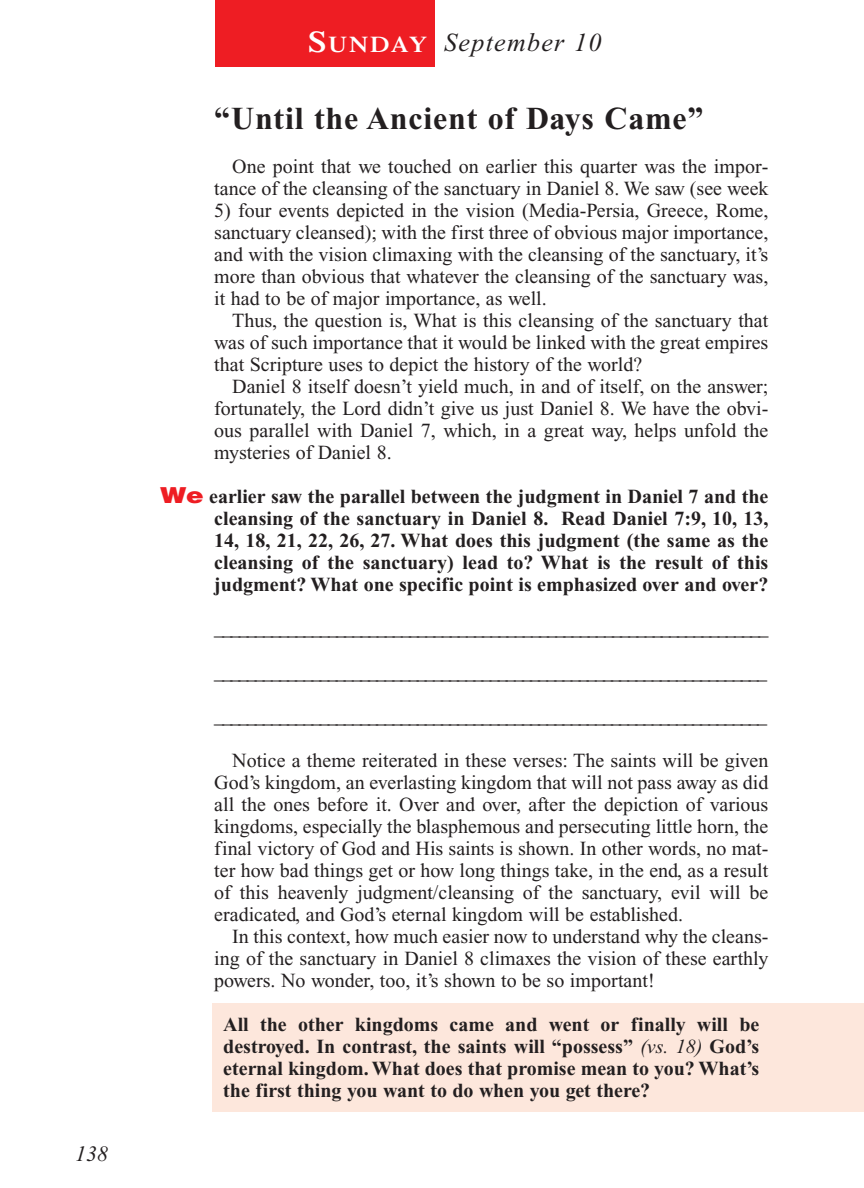
<style>
.page{position:relative;width:864px;height:1188px;background:#fff}
.page>*{position:absolute;margin:0;border:0;box-sizing:border-box;transform-origin:0 0}
.t1{font:700 32px "Times New Roman";letter-spacing:.025em;color:#231f20}
.t2{font:italic 26px "Times New Roman";letter-spacing:.05em;color:#231f20}
.t3{font:italic 22px "Times New Roman";color:#231f20}
.t4{font:20px/22px "Times New Roman";color:#231f20;text-align:justify}
.t5{font:700 20px/22px "Times New Roman";color:#231f20;text-align:justify}
.s1{font-family:"Times";font-weight:600;font-style:normal;font-size:30px;color:#fff}
.s2{font-family:"Times";font-weight:600;font-style:normal;font-size:22.4px;color:#fff}
.s3{font-family:"Helvetica";font-weight:900;font-size:22px;color:#ee1d23}
.s4{font-weight:400;font-style:italic}
</style>
<div class="page">
<div style="left:212px;top:1004px;width:652px;height:108px;background:#fde7dc"></div>
<div style="left:215px;top:0;width:220px;height:67px;background:#ee1d23"></div>
<p class="t3" style="left:75px;top:1146px;width:34px">138</p>
<h2 class="t2" style="left:308px;top:33px;width:295px"><span class="s1">S</span><span class="s2">UNDAY</span> September 10</h2>
<h1 class="t1" style="left:214px;top:108px;width:491px">“Until the Ancient of Days Came”</h1>
<p class="t4" style="left:214px;top:157px;width:556px;text-align:right">One point that we touched on earlier this quarter was the impor&shy;tance of the cleansing of the sanctuary in Daniel 8. We saw (see week</p>
<p class="t4" style="left:214px;top:201px;width:556px">5) four events depicted in the vision (Media-Persia, Greece, Rome, sanctuary cleansed); with the first three of obvious major importance, and with the vision climaxing with the cleansing of the sanctuary, it’s more than obvious that whatever the cleansing of the sanctuary was, it had to be of major importance, as well.</p>
<p class="t4" style="left:214px;top:311px;width:556px;text-indent:18px">Thus, the question is, What is this cleansing of the sanctuary that was of such importance that it would be linked with the great empires that Scripture uses to depict the history of the world?</p>
<p class="t4" style="left:214px;top:377px;width:556px;text-indent:18px">Daniel 8 itself doesn’t yield much, in and of itself, on the answer; fortunately, the Lord didn’t give us just Daniel 8. We have the obvi&shy;ous parallel with Daniel 7, which, in a great way, helps unfold the mysteries of Daniel 8.</p>
<p class="t5" style="left:214px;top:488px;width:556px;text-indent:-54px"><span class="s3">We</span> earlier saw the parallel between the judgment in Daniel 7 and the cleansing of the sanctuary in Daniel 8. Read Daniel 7:9, 10, 13, 14, 18, 21, 22, 26, 27. What does this judgment (the same as the cleansing of the sanctuary) lead to? What is the result of this judgment? What one specific point is emphasized over and over?</p>
<p class="t4" style="left:214px;top:619px;width:556px">____________________________________________________________________</p>
<p class="t4" style="left:214px;top:663px;width:554px">____________________________________________________________________</p>
<p class="t4" style="left:214px;top:707px;width:554px">____________________________________________________________________</p>
<p class="t4" style="left:214px;top:751px;width:556px;text-indent:18px">Notice a theme reiterated in these verses: The saints will be given God’s kingdom, an everlasting kingdom that will not pass away as did all the ones before it. Over and over, after the depiction of various kingdoms, especially the blasphemous and persecuting little horn, the final victory of God and His saints is shown. In other words, no mat&shy;ter how bad things get or how long things take, in the end, as a result of this heavenly judgment/cleansing of the sanctuary, evil will be eradicated, and God’s eternal kingdom will be established.</p>
<p class="t4" style="left:214px;top:927px;width:556px;text-indent:18px">In this context, how much easier now to understand why the cleans&shy;ing of the sanctuary in Daniel 8 climaxes the vision of these earthly powers. No wonder, too, it’s shown to be so important!</p>
<p class="t5" style="left:223px;top:1016px;width:538px">All the other kingdoms came and went or finally will be destroyed. In contrast, the saints will “possess” <span class="s4">(vs. 18)</span> God’s eternal kingdom. What does that promise mean to you? What’s the first thing you want to do when you get there?</p>
</div>
